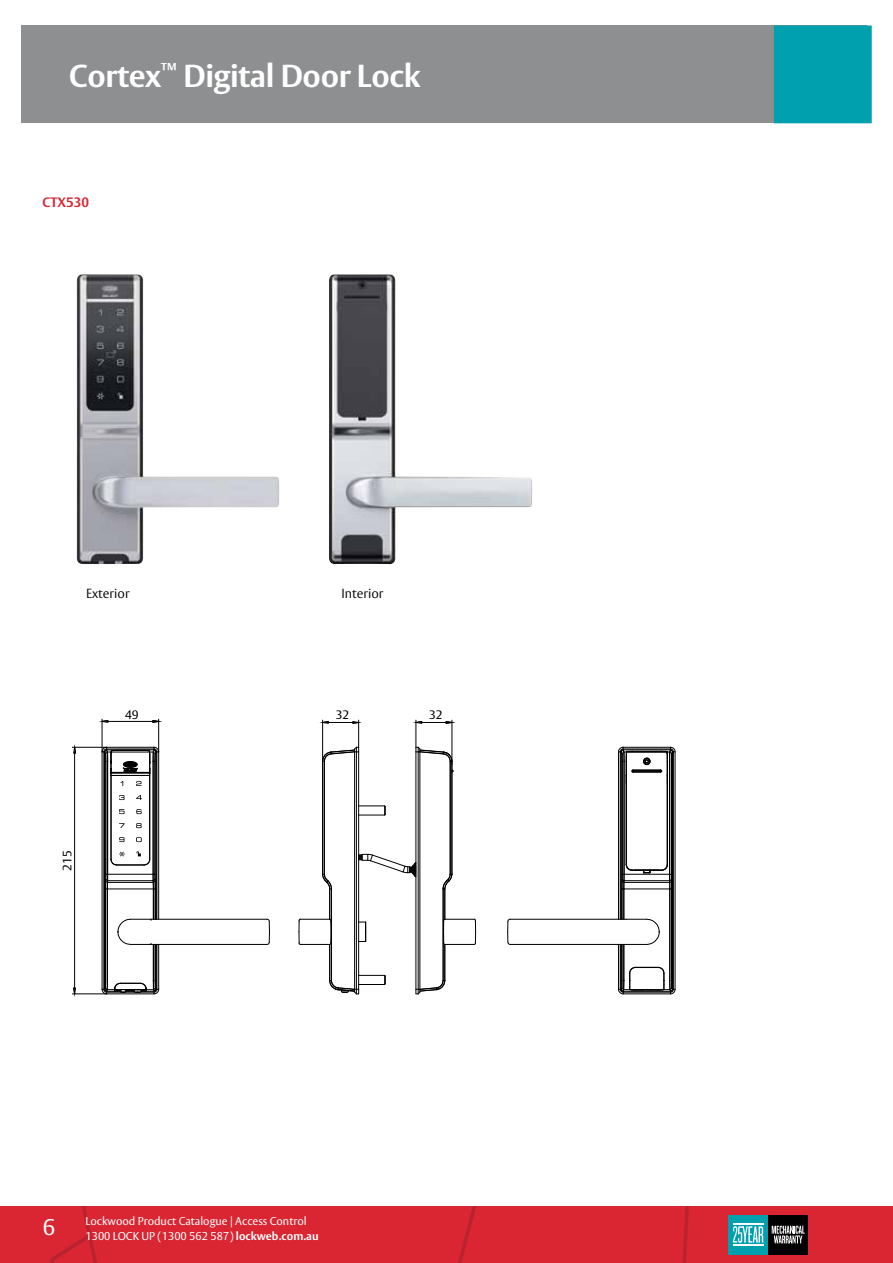
<style>
.page{position:relative;width:893px;height:1263px;background:#fff}
.page>*{position:absolute;margin:0;border:0;box-sizing:border-box;transform-origin:0 0}
.t1{font:700 31.5px "ASSA Vesta";letter-spacing:-.01em;color:#fff}
.t2{font:22.5px "ASSA Vesta";color:#fff}
.t3{font:700 13.5px "ASSA Vesta";color:#d92632}
.t4{font:300 13.05px "ASSA Vesta";color:#000}
.t5{font:12.15px "ASSA Vesta";color:#000}
.t6{font:11.25px/15px "ASSA Vesta";color:#fff}
.s1{font-weight:700}
</style>
<div class="page">
<div style="left:0;top:1206px;width:893px;height:57px;background:#d92632"></div>
<svg style="left:57px;top:1206px;width:37px;height:34px"></svg>
<div style="left:21px;top:26px;width:846px;height:97px;background:#8d8f91"></div>
<div style="left:774px;top:26px;width:98px;height:97px;background:#00a0af"></div>
<div style="left:728px;top:1215px;width:40px;height:40px;background:#00a0af"></div>
<div style="left:768px;top:1215px;width:40px;height:40px;background:#000"></div>
<svg style="left:772px;top:1225px;width:33px;height:18px"></svg>
<svg style="left:733px;top:1226px;width:30px;height:17px"></svg>
<hr style="left:733px;top:1224px;width:30px;height:1px;background:#fff">
<hr style="left:733px;top:1244px;width:30px;height:1px;background:#fff">
<hr style="left:159px;top:696px;width:140px;height:1px;background:#000">
<hr style="left:72px;top:993px;width:35px;height:1px;background:#000">
<hr style="left:72px;top:747px;width:35px;height:1px;background:#000">
<svg style="left:74px;top:696px;width:224px;height:298px"></svg>
<hr style="left:151px;top:919px;width:116px;height:1px;background:#000">
<hr style="left:151px;top:944px;width:116px;height:1px;background:#000">
<svg style="left:266px;top:918px;width:4px;height:27px"></svg>
<hr style="left:111px;top:776px;width:1px;height:83px;background:#000">
<hr style="left:149px;top:776px;width:1px;height:83px;background:#000">
<hr style="left:104px;top:752px;width:1px;height:237px;background:#000">
<hr style="left:158px;top:944px;width:1px;height:45px;background:#000">
<hr style="left:158px;top:752px;width:1px;height:167px;background:#000">
<hr style="left:156px;top:752px;width:1px;height:167px;background:#000">
<hr style="left:156px;top:944px;width:1px;height:45px;background:#000">
<hr style="left:103px;top:752px;width:1px;height:237px;background:#000">
<hr style="left:102px;top:752px;width:1px;height:237px;background:#000">
<hr style="left:153px;top:944px;width:1px;height:36px;background:#000">
<hr style="left:153px;top:889px;width:1px;height:30px;background:#000">
<hr style="left:107px;top:889px;width:1px;height:91px;background:#000">
<hr style="left:107px;top:889px;width:46px;height:1px;background:#000">
<hr style="left:108px;top:882px;width:45px;height:1px;background:#000">
<hr style="left:155px;top:944px;width:1px;height:36px;background:#000">
<hr style="left:155px;top:889px;width:1px;height:30px;background:#000">
<hr style="left:105px;top:889px;width:1px;height:91px;background:#000">
<hr style="left:106px;top:761px;width:1px;height:113px;background:#000">
<hr style="left:155px;top:761px;width:1px;height:113px;background:#000">
<hr style="left:108px;top:880px;width:45px;height:1px;background:#000">
<hr style="left:108px;top:874px;width:45px;height:1px;background:#000">
<hr style="left:153px;top:761px;width:1px;height:113px;background:#000">
<hr style="left:107px;top:761px;width:1px;height:113px;background:#000">
<svg style="left:153px;top:874px;width:3px;height:16px"></svg>
<svg style="left:105px;top:874px;width:3px;height:16px"></svg>
<svg style="left:117px;top:918px;width:35px;height:27px"></svg>
<svg style="left:101px;top:980px;width:59px;height:15px"></svg>
<svg style="left:444px;top:918px;width:32px;height:27px"></svg>
<hr style="left:300px;top:944px;width:30px;height:1px;background:#000">
<hr style="left:300px;top:919px;width:30px;height:1px;background:#000">
<svg style="left:298px;top:918px;width:3px;height:27px"></svg>
<svg style="left:329px;top:918px;width:2px;height:27px"></svg>
<hr style="left:415px;top:752px;width:1px;height:237px;background:#000">
<hr style="left:419px;top:752px;width:1px;height:237px;background:#000">
<hr style="left:418px;top:752px;width:1px;height:237px;background:#000">
<hr style="left:354px;top:752px;width:1px;height:237px;background:#000">
<hr style="left:358px;top:752px;width:1px;height:237px;background:#000">
<hr style="left:356px;top:752px;width:1px;height:237px;background:#000">
<svg style="left:359px;top:922px;width:7px;height:20px"></svg>
<svg style="left:359px;top:805px;width:27px;height:11px"></svg>
<hr style="left:322px;top:761px;width:1px;height:113px;background:#000">
<hr style="left:329px;top:944px;width:1px;height:36px;background:#000">
<hr style="left:329px;top:889px;width:1px;height:30px;background:#000">
<hr style="left:324px;top:761px;width:1px;height:113px;background:#000">
<svg style="left:322px;top:873px;width:10px;height:25px"></svg>
<hr style="left:331px;top:889px;width:1px;height:91px;background:#000">
<svg style="left:359px;top:853px;width:58px;height:25px"></svg>
<svg style="left:329px;top:974px;width:57px;height:21px"></svg>
<hr style="left:452px;top:761px;width:1px;height:113px;background:#000">
<hr style="left:444px;top:889px;width:1px;height:30px;background:#000">
<hr style="left:444px;top:944px;width:1px;height:36px;background:#000">
<hr style="left:443px;top:889px;width:1px;height:91px;background:#000">
<svg style="left:443px;top:873px;width:10px;height:23px"></svg>
<hr style="left:450px;top:761px;width:1px;height:113px;background:#000">
<svg style="left:415px;top:980px;width:31px;height:15px"></svg>
<svg style="left:322px;top:720px;width:132px;height:53px"></svg>
<hr style="left:510px;top:944px;width:116px;height:1px;background:#000">
<hr style="left:510px;top:919px;width:116px;height:1px;background:#000">
<svg style="left:507px;top:918px;width:4px;height:27px"></svg>
<hr style="left:618px;top:752px;width:1px;height:167px;background:#000">
<hr style="left:618px;top:944px;width:1px;height:45px;background:#000">
<hr style="left:620px;top:944px;width:1px;height:45px;background:#000">
<hr style="left:620px;top:752px;width:1px;height:167px;background:#000">
<hr style="left:675px;top:752px;width:1px;height:237px;background:#000">
<hr style="left:673px;top:752px;width:1px;height:237px;background:#000">
<hr style="left:672px;top:752px;width:1px;height:237px;background:#000">
<hr style="left:621px;top:944px;width:1px;height:45px;background:#000">
<hr style="left:621px;top:752px;width:1px;height:167px;background:#000">
<hr style="left:667px;top:761px;width:1px;height:103px;background:#000">
<hr style="left:626px;top:761px;width:1px;height:103px;background:#000">
<svg style="left:626px;top:918px;width:34px;height:27px"></svg>
<hr style="left:623px;top:889px;width:1px;height:30px;background:#000">
<hr style="left:623px;top:944px;width:1px;height:36px;background:#000">
<hr style="left:670px;top:889px;width:1px;height:91px;background:#000">
<hr style="left:624px;top:944px;width:1px;height:36px;background:#000">
<hr style="left:624px;top:889px;width:1px;height:30px;background:#000">
<hr style="left:669px;top:889px;width:1px;height:91px;background:#000">
<hr style="left:671px;top:889px;width:1px;height:91px;background:#000">
<svg style="left:618px;top:966px;width:58px;height:29px"></svg>
<hr style="left:622px;top:889px;width:1px;height:30px;background:#000">
<hr style="left:622px;top:944px;width:1px;height:36px;background:#000">
<hr style="left:622px;top:761px;width:1px;height:113px;background:#000">
<hr style="left:671px;top:761px;width:1px;height:113px;background:#000">
<hr style="left:624px;top:761px;width:1px;height:113px;background:#000">
<hr style="left:669px;top:761px;width:1px;height:113px;background:#000">
<svg style="left:621px;top:863px;width:51px;height:37px"></svg>
<hr style="left:630px;top:989px;width:33px;height:1px;background:#000">
<svg style="left:618px;top:746px;width:58px;height:37px"></svg>
<svg style="left:136px;top:823px;width:6px;height:5px"></svg>
<svg style="left:119px;top:809px;width:6px;height:5px"></svg>
<svg style="left:119px;top:837px;width:5px;height:5px"></svg>
<svg style="left:119px;top:795px;width:6px;height:5px"></svg>
<svg style="left:136px;top:837px;width:6px;height:5px"></svg>
<svg style="left:101px;top:746px;width:59px;height:40px"></svg>
<svg style="left:136px;top:795px;width:6px;height:5px"></svg>
<svg style="left:119px;top:823px;width:6px;height:5px"></svg>
<svg style="left:136px;top:809px;width:6px;height:5px"></svg>
<svg style="left:110px;top:851px;width:41px;height:15px"></svg>
<img style="left:77px;top:274px;width:202px;height:290px">
<img style="left:329px;top:274px;width:203px;height:290px">
<h1 class="t1" style="left:69px;top:56px;width:353px">Cortex<sup>™</sup> Digital Door Lock</h1>
<p class="t3" style="left:43px;top:194px;width:48px">CTX530</p>
<p class="t4" style="left:86px;top:585px;width:45px">Exterior</p>
<p class="t4" style="left:341px;top:585px;width:44px">Interior</p>
<p class="t5" style="left:60px;top:870px;width:22px;rotate:-90deg">215</p>
<p class="t5" style="left:125px;top:708px;width:15px">49</p>
<p class="t5" style="left:336px;top:708px;width:15px">32</p>
<p class="t5" style="left:429px;top:708px;width:15px">32</p>
<h2 class="t2" style="left:43px;top:1214px;width:14px">6</h2>
<p class="t6" style="left:85px;top:1214px;width:235px">Lockwood Product Catalogue | Access Control<br>1300 LOCK UP (1300 562 587) <span class="s1">lockweb.com.au</span></p>
</div>
